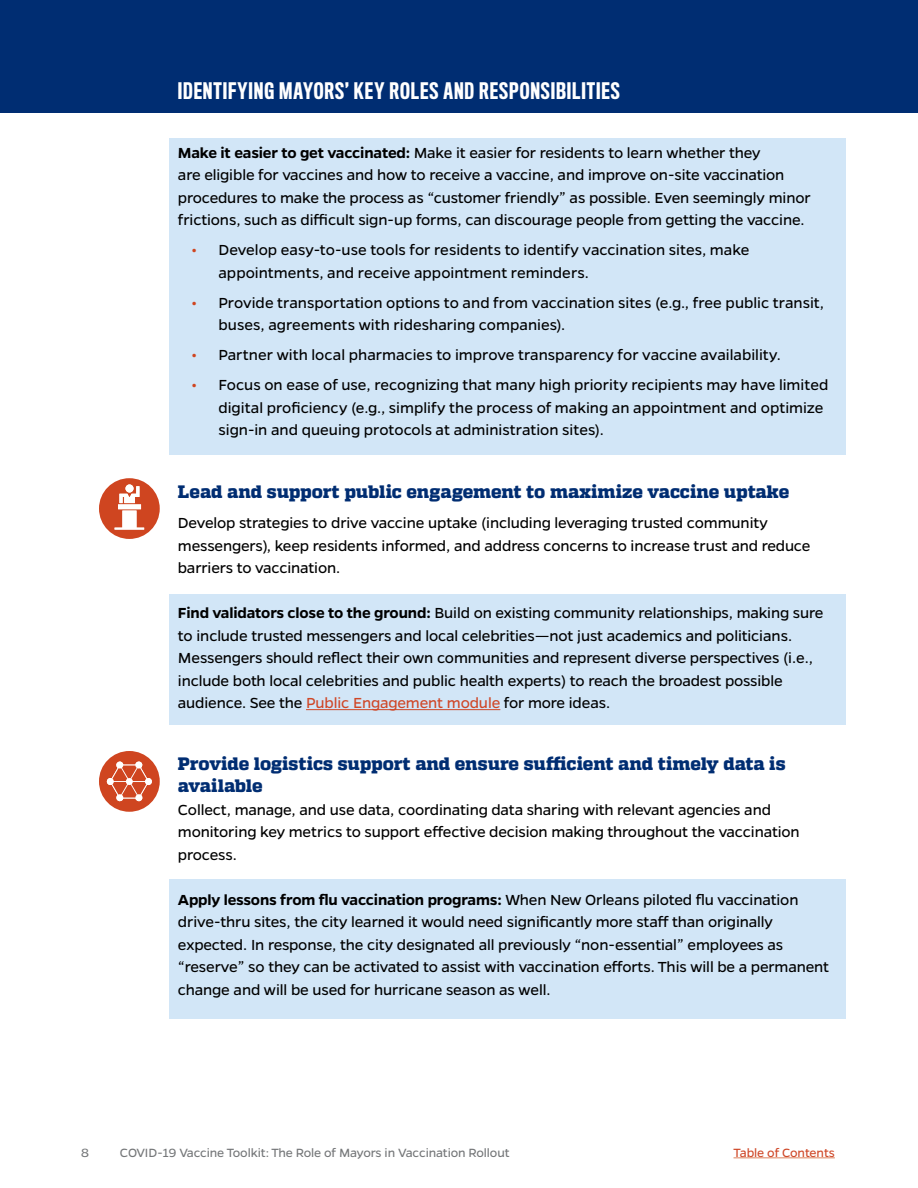
<style>
.page{position:relative;width:918px;height:1188px;background:#fff}
.page>*{position:absolute;margin:0;border:0;box-sizing:border-box;transform-origin:0 0}
.t1{font:500 21px "Titling Gothic FB Comp";letter-spacing:.04em;color:#fff}
.t2{font:800 18px/22.5px "Quadon";letter-spacing:-.005em;color:#002d72}
.t3{font:16.5px/22.5px "Gentona";letter-spacing:-.01em;color:#000}
.t4{font:13.5px "Gentona";letter-spacing:-.01em;color:#757779}
.t5{font:13.5px "Gentona";letter-spacing:-.01em;color:#cf4727}
.s1{font-weight:600}
.s2{font-weight:600;color:#cf4520}
.s3{color:#cf4727}
</style>
<div class="page">
<hr style="left:734px;top:1158px;width:101px;height:1px;background:#dc815d">
<div style="left:169px;top:138px;width:677px;height:317px;background:#d2e6f7"></div>
<div style="left:169px;top:879px;width:677px;height:139px;background:#d2e6f7"></div>
<div style="left:169px;top:594px;width:677px;height:130px;background:#d2e6f7"></div>
<hr style="left:306px;top:709px;width:194px;height:1px;background:#cf4727">
<div style="left:0;top:0;width:918px;height:112px;background:#002d72"></div>
<svg style="left:99px;top:751px;width:61px;height:61px"></svg>
<svg style="left:99px;top:478px;width:61px;height:61px"></svg>
<p class="t1" style="left:178px;top:79px;width:443px">IDENTIFYING MAYORS’ KEY ROLES AND RESPONSIBILITIES</p>
<p class="t3" style="left:178px;top:141px;width:634px"><span class="s1">Make it easier to get vaccinated:</span> Make it easier for residents to learn whether they<br>are eligible for vaccines and how to receive a vaccine, and improve on-site vaccination procedures to make the process as “customer friendly” as possible. Even seemingly minor frictions, such as difficult sign-up forms, can discourage people from getting the vaccine.</p>
<p class="t3" style="left:218px;top:239px;width:532px;text-indent:-27px"><span class="s2">•</span> Develop easy-to-use tools for residents to identify vaccination sites, make appointments, and receive appointment reminders.</p>
<p class="t3" style="left:218px;top:291px;width:607px;text-indent:-27px"><span class="s2">•</span> Provide transportation options to and from vaccination sites (e.g., free public transit, buses, agreements with ridesharing companies).</p>
<p class="t3" style="left:191px;top:344px;width:591px"><span class="s2">•</span> Partner with local pharmacies to improve transparency for vaccine availability.</p>
<p class="t3" style="left:218px;top:374px;width:611px;text-indent:-27px"><span class="s2">•</span> Focus on ease of use, recognizing that many high priority recipients may have limited digital proficiency (e.g., simplify the process of making an appointment and optimize sign-in and queuing protocols at administration sites).</p>
<p class="t2" style="left:178px;top:481px;width:613px">Lead and support public engagement to maximize vaccine uptake</p>
<p class="t3" style="left:178px;top:512px;width:634px">Develop strategies to drive vaccine uptake (including leveraging trusted community messengers), keep residents informed, and address concerns to increase trust and reduce barriers to vaccination.</p>
<p class="t3" style="left:178px;top:602px;width:647px"><span class="s1">Find validators close to the ground:</span> Build on existing community relationships, making sure to include trusted messengers and local celebrities—not just academics and politicians.<br>Messengers should reflect their own communities and represent diverse perspectives (i.e., include both local celebrities and public health experts) to reach the broadest possible audience. See the <span class="s3">Public Engagement module</span> for more ideas.</p>
<p class="t2" style="left:178px;top:752px;width:609px">Provide logistics support and ensure sufficient and timely data is available</p>
<p class="t3" style="left:178px;top:798px;width:623px">Collect, manage, and use data, coordinating data sharing with relevant agencies and monitoring key metrics to support effective decision making throughout the vaccination process.</p>
<p class="t3" style="left:178px;top:888px;width:653px"><span class="s1">Apply lessons from flu vaccination programs:</span> When New Orleans piloted flu vaccination drive-thru sites, the city learned it would need significantly more staff than originally expected. In response, the city designated all previously “non-essential” employees as “reserve” so they can be activated to assist with vaccination efforts. This will be a permanent change and will be used for hurricane season as well.</p>
<p class="t4" style="left:81px;top:1145px;width:9px">8</p>
<p class="t4" style="left:120px;top:1145px;width:391px">COVID-19 Vaccine Toolkit: The Role of Mayors in Vaccination Rollout</p>
<p class="t5" style="left:734px;top:1145px;width:103px">Table of Contents</p>
</div>
